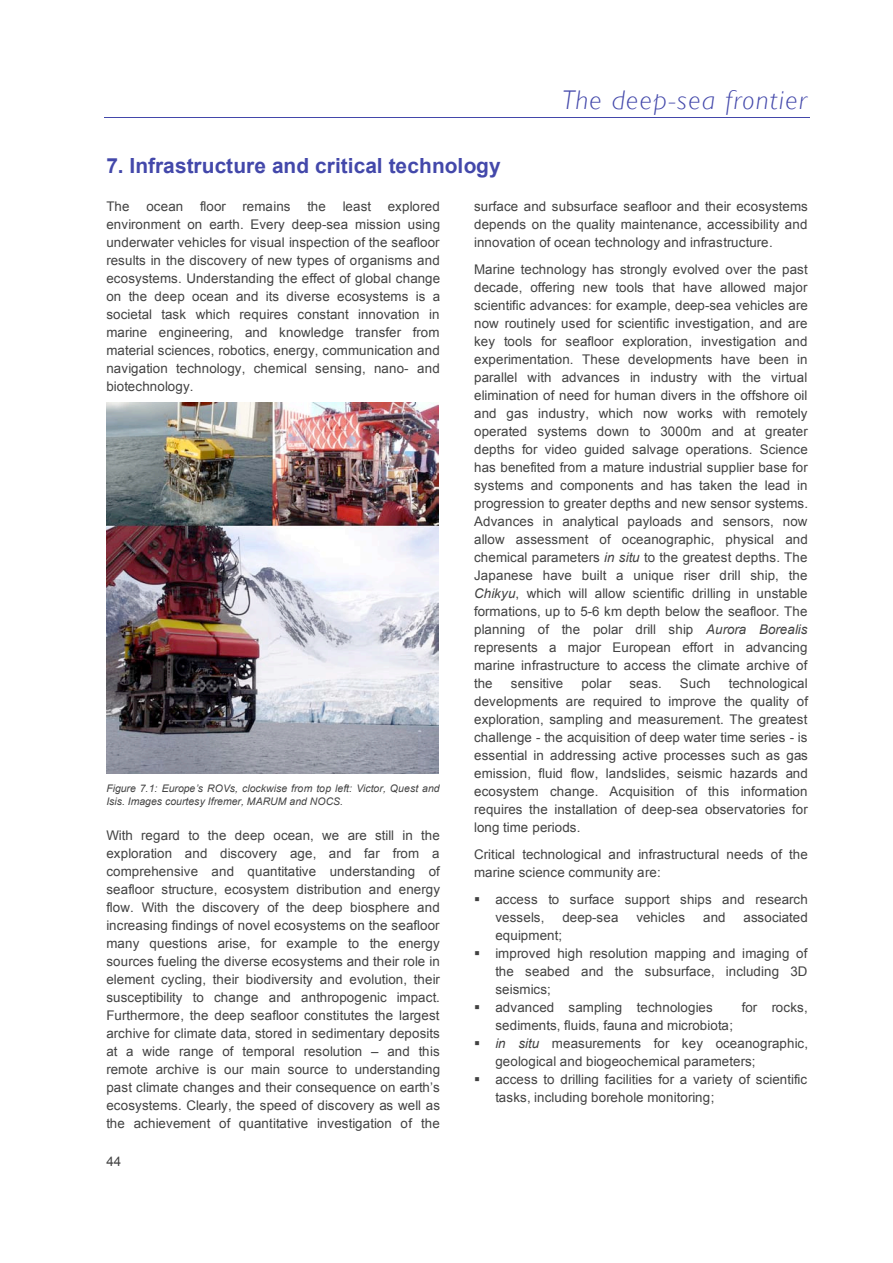
<style>
.page{position:relative;width:893px;height:1263px;background:#fff}
.page>*{position:absolute;margin:0;border:0;box-sizing:border-box;transform-origin:0 0}
.t1{font:italic 300 27px "Gill Sans";letter-spacing:.06em;color:#4348aa}
.t2{font:700 20.85px "Arial";color:#4348aa}
.t3{font:13.35px/18px "Arial";letter-spacing:.01em;color:#424242;text-align:justify}
.t4{font:italic 10.5px/12.3px "Arial";color:#424242}
.s1{font-style:italic}
</style>
<div class="page">
<hr style="left:104px;top:117px;width:706px;height:1px;background:#4348aa">
<img style="left:106px;top:403px;width:332px;height:371px">
<h1 class="t1" style="left:562px;top:85px;width:246px">The deep-sea frontier</h1>
<h2 class="t2" style="left:106px;top:154px;width:396px">7. Infrastructure and critical technology</h2>
<p class="t3" style="left:106px;top:197px;width:25px">The</p>
<p class="t3" style="left:146px;top:197px;width:38px">ocean</p>
<p class="t3" style="left:200px;top:197px;width:92px">floor remains</p>
<p class="t3" style="left:307px;top:197px;width:20px">the</p>
<p class="t3" style="left:474px;top:197px;width:335px">surface and subsurface seafloor and their ecosystems depends on the quality maintenance, accessibility and innovation of ocean technology and infrastructure.</p>
<p class="t3" style="left:474px;top:260px;width:335px">Marine technology has strongly evolved over the past decade, offering new tools that have allowed major scientific advances: for example, deep-sea vehicles are now routinely used for scientific investigation, and are key tools for seafloor exploration, investigation and experimentation. These developments have been in parallel with advances in industry with the virtual elimination of need for human divers in the offshore oil and gas industry, which now works with remotely operated systems down to 3000m and at greater depths for video guided salvage operations. Science has benefited from a mature industrial supplier base for systems and components and has taken the lead in progression to greater depths and new sensor systems.<br>Advances in analytical payloads and sensors, now allow assessment of oceanographic, physical and chemical parameters <span class="s1">in situ</span> to the greatest depths. The Japanese have built a unique riser drill ship, the <span class="s1">Chikyu</span>, which will allow scientific drilling in unstable formations, up to 5-6 km depth below the seafloor. The planning of the polar drill ship <span class="s1">Aurora Borealis </span>represents a major European effort in advancing marine infrastructure to access the climate archive of the</p>
<p class="t3" style="left:106px;top:197px;width:335px;text-indent:236px">least explored environment on earth. Every deep-sea mission using underwater vehicles for visual inspection of the seafloor results in the discovery of new types of organisms and ecosystems. Understanding the effect of global change on the deep ocean and its diverse ecosystems is a societal task which requires constant innovation in marine engineering, and knowledge transfer from material sciences, robotics, energy, communication and navigation technology, chemical sensing, nano- and biotechnology.</p>
<p class="t3" style="left:511px;top:674px;width:54px">sensitive</p>
<p class="t3" style="left:581px;top:674px;width:31px">polar</p>
<p class="t3" style="left:629px;top:674px;width:34px">seas.</p>
<p class="t3" style="left:679px;top:674px;width:32px">Such</p>
<p class="t3" style="left:474px;top:674px;width:335px;text-indent:255px">technological developments are required to improve the quality of exploration, sampling and measurement. The greatest challenge - the acquisition of deep water time series - is essential in addressing active processes such as gas emission, fluid flow, landslides, seismic hazards and ecosystem change. Acquisition of this information requires the installation of deep-sea observatories for long time periods.</p>
<p class="t3" style="left:474px;top:845px;width:335px">Critical technological and infrastructural needs of the marine science community are:</p>
<p class="t3" style="left:495px;top:890px;width:314px;text-indent:-21px">▪ access to surface support ships and research vessels,</p>
<p class="t4" style="left:106px;top:783px;width:335px">Figure 7.1: Europe’s ROVs, clockwise from top left: Victor, Quest and<br>Isis. Images courtesy Ifremer, MARUM and NOCS.</p>
<p class="t3" style="left:106px;top:826px;width:335px">With regard to the deep ocean, we are still in the exploration and discovery age, and far from a comprehensive and quantitative understanding of seafloor structure, ecosystem distribution and energy flow. With the discovery of the deep biosphere and increasing findings of novel ecosystems on the seafloor many questions arise, for example to the energy sources fueling the diverse ecosystems and their role in element cycling, their biodiversity and evolution, their susceptibility to change and anthropogenic impact.<br>Furthermore, the deep seafloor constitutes the largest archive for climate data, stored in sedimentary deposits at a wide range of temporal resolution – and this remote archive is our main source to understanding past climate changes and their consequence on earth’s ecosystems. Clearly, the speed of discovery as well as the achievement of quantitative investigation of the</p>
<p class="t3" style="left:562px;top:908px;width:58px">deep-sea</p>
<p class="t3" style="left:636px;top:908px;width:50px">vehicles</p>
<p class="t3" style="left:703px;top:908px;width:24px">and</p>
<p class="t3" style="left:743px;top:908px;width:66px">associated</p>
<p class="t3" style="left:495px;top:926px;width:68px">equipment;</p>
<p class="t3" style="left:495px;top:944px;width:314px;text-indent:-21px">▪ improved high resolution mapping and imaging of the seabed and the subsurface, including 3D seismics;</p>
<p class="t3" style="left:474px;top:998px;width:240px">▪ advanced sampling technologies</p>
<p class="t3" style="left:741px;top:998px;width:67px">for rocks,</p>
<p class="t3" style="left:495px;top:1016px;width:239px">sediments, fluids, fauna and microbiota;</p>
<p class="t3" style="left:495px;top:1034px;width:314px;text-indent:-21px">▪ <span class="s1">in situ</span> measurements for key oceanographic, geological and biogeochemical parameters;</p>
<p class="t3" style="left:495px;top:1070px;width:313px;text-indent:-21px">▪ access to drilling facilities for a variety of scientific tasks, including borehole monitoring;</p>
<p class="t3" style="left:106px;top:1152px;width:16px">44</p>
</div>
